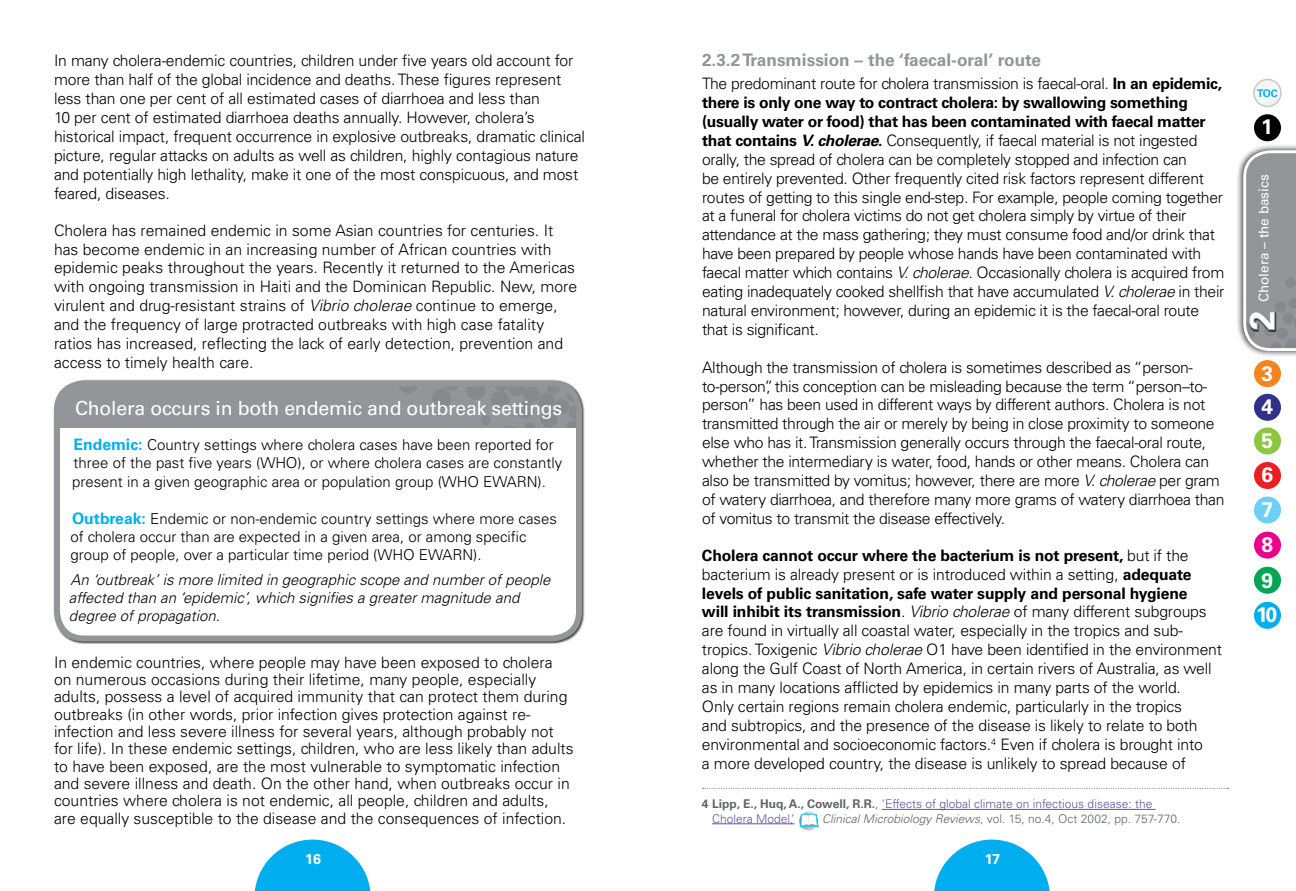
<style>
.page{position:relative;width:1296px;height:891px;background:#fff}
.page>*{position:absolute;margin:0;border:0;box-sizing:border-box;transform-origin:0 0}
.t1{font:700 34.35px "Univers LT Std";color:#fff}
.t2{font:700 21px/35.1px "Univers LT Std";color:#fff}
.t3{font:19.5px "Univers LT Std";letter-spacing:-.01em;color:#fff}
.C-Head{font:700 17.25px "Univers LT Std";color:#939598}
.Comment_Text{font:300 15.75px/18.9px "Univers LT Std";letter-spacing:-.01em;color:#000}
.t4{font:300 15px/18.5px "Univers LT Std";color:#000}
.t5{font:italic 300 15px/18px "Univers LT Std";color:#000}
.t6{font:700 14.25px "Univers LT Std";color:#fff}
.t7{font:13.5px "Univers LT Std";color:#fff}
.Footnote_Text{font:300 12px/14.4px "Univers LT Std";color:#5d579c}
.Footnote_Text-2{font:300 12px "Univers LT Std";color:#636466}
.t8{font:700 10.5px "Univers LT Std";color:#00aeef}
.s1{font-style:italic}
.s2{font-weight:700;font-size:15.75px;color:#00aeef}
.s3{font-weight:700}
.s4{font-weight:700;font-style:italic}
.s5{font-weight:700;color:#636466}
.s6{color:#636466}
</style>
<div class="page">
<div style="left:53px;top:380px;width:532px;height:264px;background:#000;opacity:.75"></div>
<div style="left:57px;top:384px;width:522px;height:255px;background:#fff;border-radius:27px"></div>
<div style="left:57px;top:384px;width:522px;height:44px;background:#939598"></div>
<div style="left:481px;top:415px;width:10px;height:11px;background:#87898c;border-radius:50%"></div>
<div style="left:457px;top:405px;width:10px;height:10px;background:#87898c;border-radius:50%"></div>
<svg style="left:446px;top:388px;width:39px;height:11px"></svg>
<div style="left:491px;top:391px;width:18px;height:18px;background:#87898c;border-radius:50%"></div>
<svg style="left:497px;top:384px;width:82px;height:44px"></svg>
<div style="left:432px;top:389px;width:19px;height:19px;background:#87898c;border-radius:50%"></div>
<svg style="left:400px;top:388px;width:16px;height:5px"></svg>
<div style="left:54px;top:381px;width:528px;height:261px;border:6px solid #939598;border-radius:27px"></div>
<svg style="left:703px;top:788px;width:526px;height:1px"></svg>
<hr style="left:882px;top:809px;width:274px;height:1px;background:#5d579c">
<hr style="left:712px;top:823px;width:83px;height:1px;background:#5d579c">
<div style="left:799px;top:812px;width:19px;height:19px;background:#f0f1f1;border-radius:50%"></div>
<svg style="left:799px;top:811px;width:19px;height:19px"></svg>
<div style="left:1236px;top:144px;width:60px;height:213px;background:#000;opacity:.75"></div>
<svg style="left:1243px;top:150px;width:53px;height:201px;background:#999b9e"></svg>
<div style="left:1254px;top:114px;width:27px;height:27px;background:#000;border-radius:50%"></div>
<div style="left:1254px;top:80px;width:27px;height:26px;background:#f8f8f8;border-radius:14px"></div>
<div style="left:1253px;top:79px;width:29px;height:28px;border:2px solid #c7c8ca;border-radius:50%"></div>
<div style="left:1254px;top:496px;width:27px;height:28px;background:#6dcff6;border-radius:50%"></div>
<div style="left:1254px;top:532px;width:27px;height:27px;background:#ec008c;border-radius:50%"></div>
<div style="left:1254px;top:567px;width:27px;height:27px;background:#00a651;border-radius:50%"></div>
<div style="left:1254px;top:602px;width:27px;height:27px;background:#00aeef;border-radius:50%"></div>
<div style="left:1254px;top:462px;width:27px;height:27px;background:#ed1d24;border-radius:50%"></div>
<div style="left:1254px;top:427px;width:27px;height:27px;background:#8dc63f;border-radius:50%"></div>
<div style="left:1254px;top:394px;width:27px;height:27px;background:#303188;border-radius:50%"></div>
<div style="left:1254px;top:360px;width:27px;height:27px;background:#f5841f;border-radius:50%"></div>
<svg style="left:254px;top:840px;width:117px;height:51px"></svg>
<svg style="left:934px;top:840px;width:116px;height:51px"></svg>
<p class="Comment_Text" style="left:54px;top:51px;width:533px">In many cholera-endemic countries, children under five years old account for more than half of the global incidence and deaths. These figures represent less than one per cent of all estimated cases of diarrhoea and less than<br>10 per cent of estimated diarrhoea deaths annually. However, cholera’s historical impact, frequent occurrence in explosive outbreaks, dramatic clinical picture, regular attacks on adults as well as children, highly contagious nature and potentially high lethality, make it one of the most conspicuous, and most feared, diseases.</p>
<p class="Comment_Text" style="left:54px;top:221px;width:525px">Cholera has remained endemic in some Asian countries for centuries. It has become endemic in an increasing number of African countries with epidemic peaks throughout the years. Recently it returned to the Americas with ongoing transmission in Haiti and the Dominican Republic. New, more virulent and drug-resistant strains of <span class="s1">Vibrio cholerae</span> continue to emerge, and the frequency of large protracted outbreaks with high case fatality ratios has increased, reflecting the lack of early detection, prevention and access to timely health care.</p>
<p class="t3" style="left:75px;top:396px;width:489px">Cholera occurs in both endemic and outbreak settings</p>
<p class="t4" style="left:72px;top:435px;width:492px"><span class="s2">Endemic:</span> Country settings where cholera cases have been reported for three of the past five years (WHO), or where cholera cases are constantly present in a given geographic area or population group (WHO EWARN).</p>
<p class="t4" style="left:70px;top:510px;width:488px;line-height:18px"><span class="s2">Outbreak:</span> Endemic or non-endemic country settings where more cases of cholera occur than are expected in a given area, or among specific group of people, over a particular time period (WHO EWARN).</p>
<p class="t5" style="left:69px;top:571px;width:483px">An ‘outbreak’ is more limited in geographic scope and number of people affected than an ‘epidemic’, which signifies a greater magnitude and degree of propagation.</p>
<p class="Comment_Text" style="left:54px;top:654px;width:521px;line-height:17.4px">In endemic countries, where people may have been exposed to cholera on numerous occasions during their lifetime, many people, especially adults, possess a level of acquired immunity that can protect them during outbreaks (in other words, prior infection gives protection against re&shy;infection and less severe illness for several years, although probably not for life). In these endemic settings, children, who are less likely than adults to have been exposed, are the most vulnerable to symptomatic infection and severe illness and death. On the other hand, when outbreaks occur in countries where cholera is not endemic, all people, children and adults, are equally susceptible to the disease and the consequences of infection.</p>
<p class="C-Head" style="left:702px;top:50px;width:341px">2.3.2 Transmission – the ‘faecal-oral’ route</p>
<p class="Comment_Text" style="left:702px;top:74px;width:524px">The predominant route for cholera transmission is faecal-oral. <span class="s3">In an epidemic, there is only one way to contract cholera: by swallowing something (usually water or food) that has been contaminated with faecal matter that contains</span> <span class="s4">V. cholerae</span><span class="s3">.</span> Consequently, if faecal material is not ingested orally, the spread of cholera can be completely stopped and infection can<br>be entirely prevented. Other frequently cited risk factors represent different routes of getting to this single end-step. For example, people coming together at a funeral for cholera victims do not get cholera simply by virtue of their attendance at the mass gathering; they must consume food and/or drink that have been prepared by people whose hands have been contaminated with faecal matter which contains <span class="s1">V. cholerae</span>. Occasionally cholera is acquired from eating inadequately cooked shellfish that have accumulated <span class="s1">V. cholerae</span> in their natural environment; however, during an epidemic it is the faecal-oral route that is significant.</p>
<p class="Comment_Text" style="left:702px;top:358px;width:524px">Although the transmission of cholera is sometimes described as “person&shy;to-person”, this conception can be misleading because the term “person–to&shy;person” has been used in different ways by different authors. Cholera is not transmitted through the air or merely by being in close proximity to someone else who has it. Transmission generally occurs through the faecal-oral route, whether the intermediary is water, food, hands or other means. Cholera can also be transmitted by vomitus; however, there are more <span class="s1">V. cholerae</span> per gram of watery diarrhoea, and therefore many more grams of watery diarrhoea than of vomitus to transmit the disease effectively.</p>
<p class="Comment_Text" style="left:702px;top:546px;width:522px"><span class="s3">Cholera cannot occur where the bacterium is not present,</span> but if the bacterium is already present or is introduced within a setting, <span class="s3">adequate levels of public sanitation, safe water supply and personal hygiene<br>will inhibit its transmission</span>. <span class="s1">Vibrio cholerae</span> of many different subgroups are found in virtually all coastal water, especially in the tropics and sub&shy;tropics. Toxigenic <span class="s1">Vibrio cholerae</span> O1 have been identified in the environment along the Gulf Coast of North America, in certain rivers of Australia, as well as in many locations afflicted by epidemics in many parts of the world.<br>Only certain regions remain cholera endemic, particularly in the tropics<br>and subtropics, and the presence of the disease is likely to relate to both environmental and socioeconomic factors.<sup>4</sup> Even if cholera is brought into<br>a more developed country, the disease is unlikely to spread because of</p>
<p class="Footnote_Text" style="left:712px;top:797px;width:442px;text-indent:-10px"><span class="s5">4 Lipp, E., Huq, A., Cowell, R.R.</span><span class="s6">,</span> ‘Effects of global climate on infectious disease: the<br>Cholera Model,’</p>
<p class="Footnote_Text-2" style="left:822px;top:811px;width:360px"><span class="s1">Clinical Microbiology Reviews</span>, vol. 15, no.4, Oct 2002, pp. 757-770.</p>
<p class="t6" style="left:305px;top:851px;width:17px">16</p>
<p class="t6" style="left:985px;top:851px;width:17px">17</p>
<p class="t8" style="left:1257px;top:87px;width:22px">TOC</p>
<h2 class="t2" style="left:1261px;top:109px;width:13px">1</h2>
<p class="t7" style="left:1256px;top:302px;width:129px;rotate:-90deg">Cholera – the basics</p>
<h1 class="t1" style="left:1242px;top:330px;width:21px;rotate:-90deg">2</h1>
<h2 class="t2" style="left:1261px;top:356px;width:13px">3</h2>
<h2 class="t2" style="left:1261px;top:389px;width:13px">4</h2>
<h2 class="t2" style="left:1261px;top:423px;width:13px">5</h2>
<h2 class="t2" style="left:1261px;top:458px;width:13px">6</h2>
<h2 class="t2" style="left:1256px;top:492px;width:23px">7<br>8<br>9<br>10</h2>
</div>
